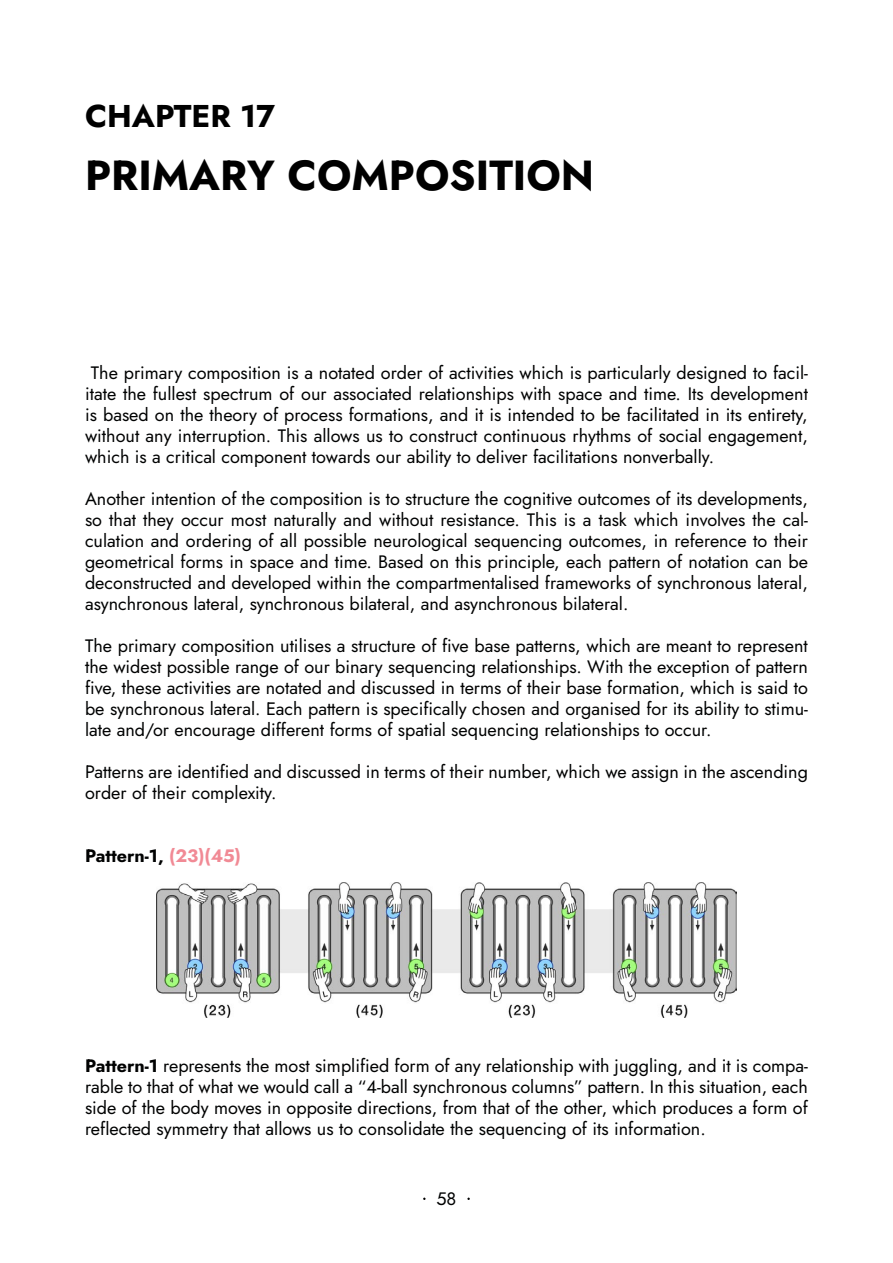
<style>
.page{position:relative;width:893px;height:1263px;background:#fff}
.page>*{position:absolute;margin:0;border:0;box-sizing:border-box;transform-origin:0 0}
.Título_capítulo{font:700 42px "Jost";color:#000}
.Pre-título_capítulo{font:700 31.5px "Jost";color:#000}
.Cuerpo{font:18px/21px "Jost";color:#010202;text-align:justify}
.Inicio_cuerpo{font:700 18px "Jost";color:#010202}
.s1{color:#f18a95}
.s2{font-weight:700}
</style>
<div class="page">
<img style="left:156px;top:882px;width:581px;height:135px">
<p class="Pre-título_capítulo" style="left:85px;top:94px;width:192px">CHAPTER 17</p>
<p class="Título_capítulo" style="left:85px;top:147px;width:511px">PRIMARY COMPOSITION</p>
<p class="Cuerpo" style="left:85px;top:362px;width:724px;text-indent:6px">The primary composition is a notated order of activities which is particularly designed to facil&shy;itate the fullest spectrum of our associated relationships with space and time. Its development is based on the theory of process formations, and it is intended to be facilitated in its entirety, without any interruption. This allows us to construct continuous rhythms of social engagement, which is a critical component towards our ability to deliver facilitations nonverbally.</p>
<p class="Cuerpo" style="left:85px;top:488px;width:724px">Another intention of the composition is to structure the cognitive outcomes of its developments, so that they occur most naturally and without resistance. This is a task which involves the cal&shy;culation and ordering of all possible neurological sequencing outcomes, in reference to their geometrical forms in space and time. Based on this principle, each pattern of notation can be deconstructed and developed within the compartmentalised frameworks of synchronous lateral, asynchronous lateral, synchronous bilateral, and asynchronous bilateral.</p>
<p class="Cuerpo" style="left:85px;top:635px;width:724px">The primary composition utilises a structure of five base patterns, which are meant to represent the widest possible range of our binary sequencing relationships. With the exception of pattern five, these activities are notated and discussed in terms of their base formation, which is said to be synchronous lateral. Each pattern is specifically chosen and organised for its ability to stimu&shy;late and/or encourage different forms of spatial sequencing relationships to occur.</p>
<p class="Cuerpo" style="left:85px;top:761px;width:724px">Patterns are identified and discussed in terms of their number, which we assign in the ascending order of their complexity.</p>
<p class="Inicio_cuerpo" style="left:85px;top:843px;width:157px">Pattern-1, <span class="s1">(23)(45)</span></p>
<p class="Cuerpo" style="left:85px;top:1055px;width:724px"><span class="s2">Pattern-1</span> represents the most simplified form of any relationship with juggling, and it is compa&shy;rable to that of what we would call a “4-ball synchronous columns” pattern. In this situation, each side of the body moves in opposite directions, from that of the other, which produces a form of reflected symmetry that allows us to consolidate the sequencing of its information.</p>
<p class="Cuerpo" style="left:436px;top:1188px;width:21px">58</p>
</div>
